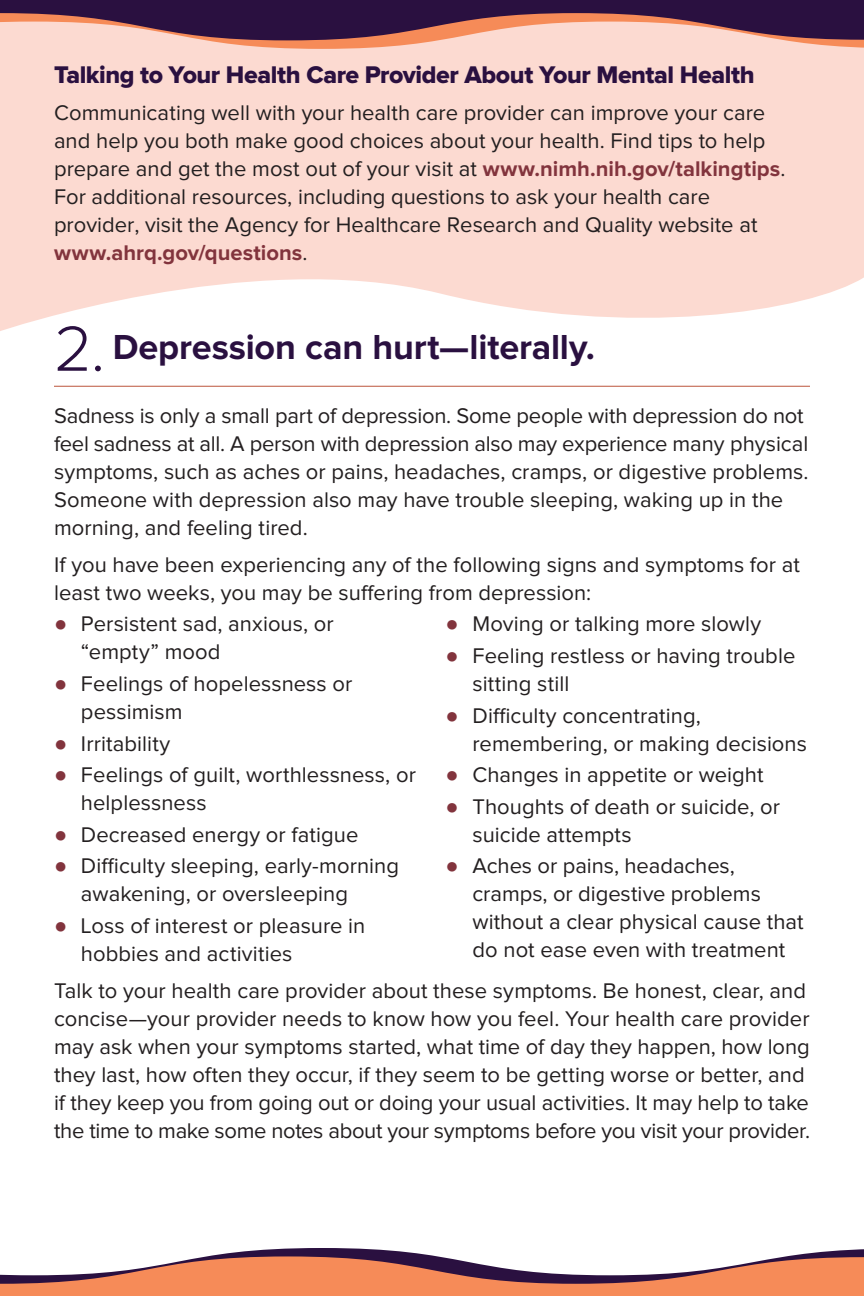
<style>
.page{position:relative;width:864px;height:1296px;background:#fff}
.page>*{position:absolute;margin:0;border:0;box-sizing:border-box;transform-origin:0 0}
.t1{font:700 36px "Proxima Nova";letter-spacing:-.005em;color:#2a1040}
.t2{font:25px "Proxima Nova Extrabld";letter-spacing:-.015em;color:#2a1040}
.t3{font:22px/28px "Proxima Nova";color:#231f20}
.s1{font-weight:700;color:#82343d}
.s2{font-weight:300;font-size:66px}
.s3{font-family:"Arial";color:#82343d}
</style>
<div class="page">
<svg style="left:0;top:49px;width:864px;height:282px;fill:#fcdad1"></svg>
<hr style="left:54px;top:386px;width:756px;height:1px;background:#bc553b">
<svg style="left:0;top:0;width:864px;height:49px"></svg>
<svg style="left:0;top:1248px;width:864px;height:48px"></svg>
<h3 class="t2" style="left:54px;top:63px;width:702px">Talking to Your Health Care Provider About Your Mental Health</h3>
<p class="t3" style="left:54px;top:99px;width:733px">Communicating well with your health care provider can improve your care and help you both make good choices about your health. Find tips to help prepare and get the most out of your visit at <span class="s1">www.nimh.nih.gov/talkingtips</span>.<br>For additional resources, including questions to ask your health care provider, visit the Agency for Healthcare Research and Quality website at <span class="s1">www.ahrq.gov/questions</span>.</p>
<h2 class="t1" style="left:54px;top:330px;width:542px"><span class="s2">2.</span> Depression can hurt—literally.</h2>
<p class="t3" style="left:54px;top:402px;width:756px">Sadness is only a small part of depression. Some people with depression do not feel sadness at all. A person with depression also may experience many physical symptoms, such as aches or pains, headaches, cramps, or digestive problems.<br>Someone with depression also may have trouble sleeping, waking up in the morning, and feeling tired.</p>
<p class="t3" style="left:54px;top:551px;width:747px">If you have been experiencing any of the following signs and symptoms for at least two weeks, you may be suffering from depression:</p>
<p class="t3" style="left:81px;top:611px;width:254px;text-indent:-27px"><span class="s3">●</span> Persistent sad, anxious, or “empty” mood</p>
<p class="t3" style="left:81px;top:671px;width:273px;text-indent:-27px"><span class="s3">●</span> Feelings of hopelessness or pessimism</p>
<p class="t3" style="left:54px;top:730px;width:118px"><span class="s3">●</span> Irritability</p>
<p class="t3" style="left:81px;top:762px;width:336px;text-indent:-27px"><span class="s3">●</span> Feelings of guilt, worthlessness, or helplessness</p>
<p class="t3" style="left:54px;top:821px;width:306px"><span class="s3">●</span> Decreased energy or fatigue</p>
<p class="t3" style="left:81px;top:853px;width:320px;text-indent:-27px"><span class="s3">●</span> Difficulty sleeping, early-morning awakening, or oversleeping</p>
<p class="t3" style="left:81px;top:913px;width:286px;text-indent:-27px"><span class="s3">●</span> Loss of interest or pleasure in hobbies and activities</p>
<p class="t3" style="left:445px;top:611px;width:317px"><span class="s3">●</span> Moving or talking more slowly</p>
<p class="t3" style="left:472px;top:643px;width:324px;text-indent:-27px"><span class="s3">●</span> Feeling restless or having trouble sitting still</p>
<p class="t3" style="left:472px;top:702px;width:336px;text-indent:-27px"><span class="s3">●</span> Difficulty concentrating, remembering, or making decisions</p>
<p class="t3" style="left:445px;top:762px;width:320px"><span class="s3">●</span> Changes in appetite or weight</p>
<p class="t3" style="left:472px;top:793px;width:309px;text-indent:-27px"><span class="s3">●</span> Thoughts of death or suicide, or suicide attempts</p>
<p class="t3" style="left:473px;top:853px;width:333px;text-indent:-27px"><span class="s3">●</span> Aches or pains, headaches, cramps, or digestive problems without a clear physical cause that do not ease even with treatment</p>
<p class="t3" style="left:54px;top:978px;width:758px">Talk to your health care provider about these symptoms. Be honest, clear, and concise—your provider needs to know how you feel. Your health care provider may ask when your symptoms started, what time of day they happen, how long they last, how often they occur, if they seem to be getting worse or better, and if they keep you from going out or doing your usual activities. It may help to take the time to make some notes about your symptoms before you visit your provider.</p>
</div>
